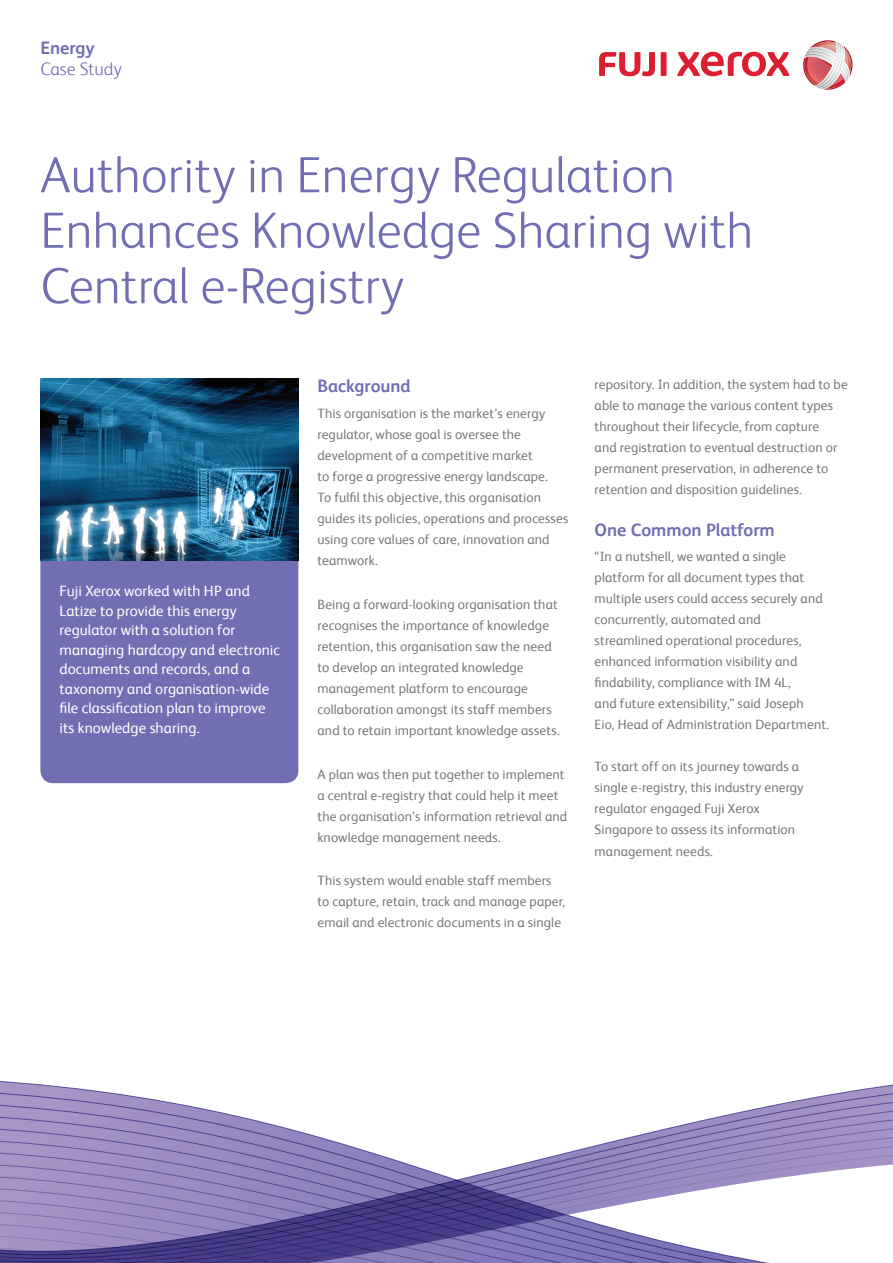
<style>
.page{position:relative;width:893px;height:1263px;background:#fff}
.page>*{position:absolute;margin:0;border:0;box-sizing:border-box;transform-origin:0 0}
.t1{font:300 51px/55.5px "Xerox Sans";color:#716eb3}
.t2{font:700 18px "Xerox Sans";letter-spacing:-.005em;color:#716eb3}
.t3{font:300 18px "Xerox Sans";color:#716eb3}
.t4{font:15px/19.5px "Xerox Sans";letter-spacing:.005em;color:#fff}
.t5{font:13.5px/21px "Xerox Sans";letter-spacing:.01em;color:#76787b}
</style>
<div class="page">
<svg style="left:803px;top:40px;width:49px;height:50px"></svg>
<img style="left:816px;top:42px;width:23px;height:45px">
<svg style="left:677px;top:52px;width:112px;height:24px"></svg>
<div style="left:661px;top:52px;width:6px;height:24px;background:#db1e30"></div>
<svg style="left:599px;top:52px;width:56px;height:24px"></svg>
<div style="left:40px;top:378px;width:258px;height:405px;background:#716eb3;border-radius:13px"></div>
<svg style="left:0;top:1089px;width:893px;height:12px"></svg>
<svg style="left:0;top:1101px;width:893px;height:13px"></svg>
<svg style="left:0;top:1114px;width:893px;height:12px"></svg>
<svg style="left:0;top:1126px;width:893px;height:12px"></svg>
<svg style="left:0;top:1138px;width:893px;height:12px"></svg>
<svg style="left:0;top:1150px;width:893px;height:12px"></svg>
<svg style="left:0;top:1162px;width:893px;height:12px"></svg>
<svg style="left:0;top:1174px;width:807px;height:13px"></svg>
<svg style="left:0;top:1187px;width:719px;height:12px"></svg>
<svg style="left:0;top:1199px;width:650px;height:12px"></svg>
<svg style="left:0;top:1211px;width:596px;height:12px"></svg>
<svg style="left:0;top:1223px;width:769px;height:40px"></svg>
<img style="left:40px;top:378px;width:258px;height:182px">
<h2 class="t2" style="left:40px;top:36px;width:56px">Energy</h2>
<h2 class="t3" style="left:40px;top:57px;width:83px">Case Study</h2>
<h1 class="t1" style="left:40px;top:145px;width:714px">Authority in Energy Regulation<br>Enhances Knowledge Sharing with<br>Central e-Registry</h1>
<p class="t4" style="left:59px;top:581px;width:222px">Fuji Xerox worked with HP and<br>Latize to provide this energy regulator with a solution for managing hardcopy and electronic documents and records, and a taxonomy and organisation-wide file classification plan to improve its knowledge sharing.</p>
<h2 class="t2" style="left:317px;top:374px;width:95px">Background</h2>
<p class="t5" style="left:317px;top:402px;width:252px">This organisation is the market’s energy regulator, whose goal is oversee the development of a competitive market<br>to forge a progressive energy landscape.<br>To fulfil this objective, this organisation guides its policies, operations and processes using core values of care, innovation and teamwork.</p>
<p class="t5" style="left:317px;top:593px;width:244px">Being a forward-looking organisation that recognises the importance of knowledge retention, this organisation saw the need to develop an integrated knowledge management platform to encourage collaboration amongst its staff members and to retain important knowledge assets.</p>
<p class="t5" style="left:317px;top:763px;width:251px">A plan was then put together to implement a central e-registry that could help it meet the organisation’s information retrieval and knowledge management needs.</p>
<p class="t5" style="left:317px;top:869px;width:249px">This system would enable staff members to capture, retain, track and manage paper, email and electronic documents in a single</p>
<p class="t5" style="left:595px;top:373px;width:255px">repository. In addition, the system had to be able to manage the various content types throughout their lifecycle, from capture<br>and registration to eventual destruction or permanent preservation, in adherence to retention and disposition guidelines.</p>
<h2 class="t2" style="left:595px;top:517px;width:182px">One Common Platform</h2>
<p class="t5" style="left:595px;top:545px;width:236px">“In a nutshell, we wanted a single platform for all document types that multiple users could access securely and concurrently, automated and streamlined operational procedures, enhanced information visibility and findability, compliance with IM 4L,<br>and future extensibility,” said Joseph<br>Eio, Head of Administration Department.</p>
<p class="t5" style="left:595px;top:755px;width:211px">To start off on its journey towards a single e-registry, this industry energy regulator engaged Fuji Xerox<br>Singapore to assess its information management needs.</p>
</div>
